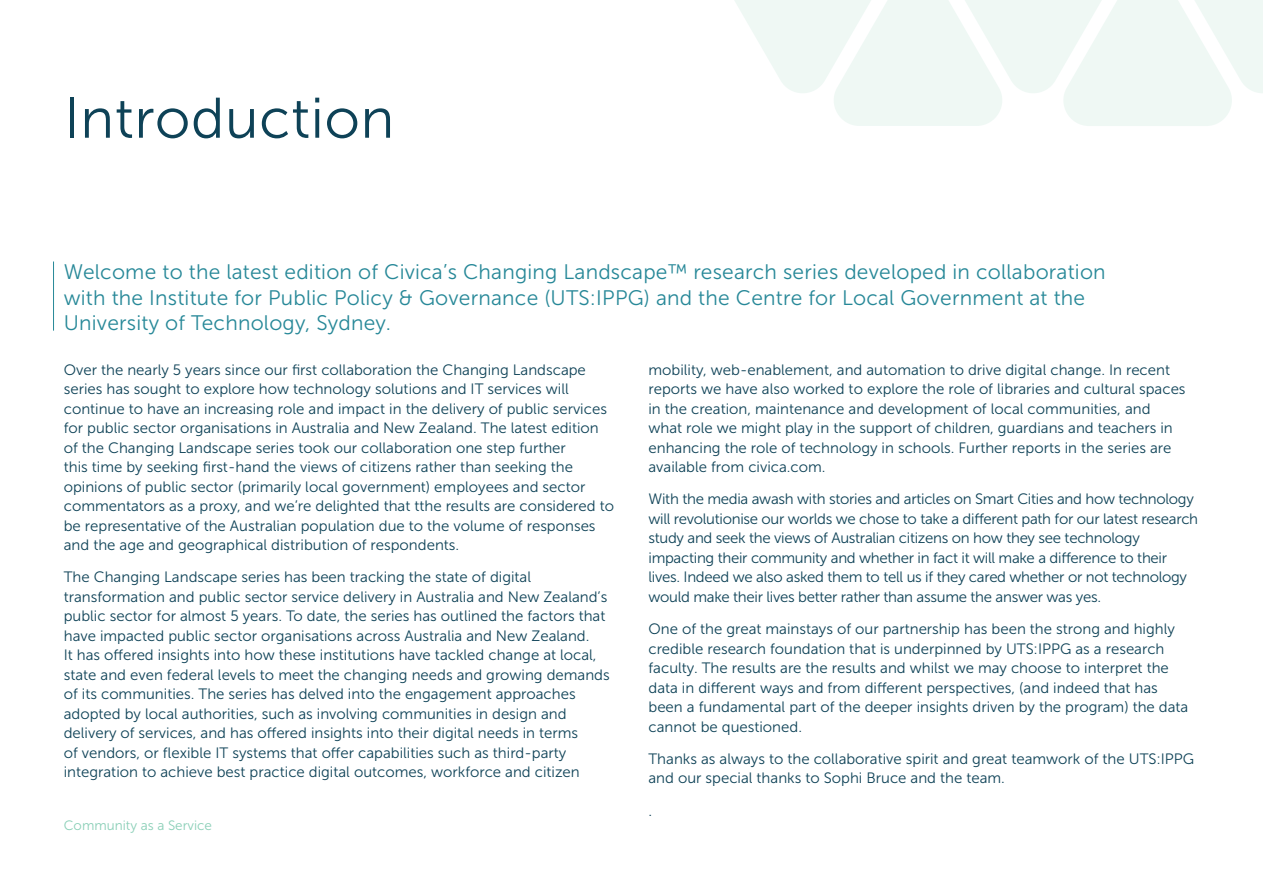
<style>
.page{position:relative;width:1263px;height:893px;background:#fff}
.page>*{position:absolute;margin:0;border:0;box-sizing:border-box;transform-origin:0 0}
.t1{font:57px "Museo Sans 300";letter-spacing:.01em;color:#0e4257}
.t2{font:21px/25.5px "Museo Sans 300";letter-spacing:.01em;color:#278898}
.t3{font:15px/19.5px "Museo Sans 300";color:#0e4257}
.t4{font:15px/19.5px "Museo Sans 300";letter-spacing:-.02em;color:#0e4257}
.t5{font:13.5px "Museo Sans 300";color:#8acfb7}
</style>
<div class="page">
<hr style="left:53px;top:261px;width:1px;height:70px;background:#278898">
<svg style="left:734px;top:0;width:529px;height:126px"></svg>
<h1 class="t1" style="left:64px;top:87px;width:332px">Introduction</h1>
<p class="t2" style="left:64px;top:259px;width:1043px">Welcome to the latest edition of Civica’s Changing Landscape™ research series developed in collaboration with the Institute for Public Policy &amp; Governance (UTS:IPPG) and the Centre for Local Government at the<br>University of Technology, Sydney.</p>
<p class="t3" style="left:64px;top:360px;width:552px">Over the nearly 5 years since our first collaboration the Changing Landscape series has sought to explore how technology solutions and IT services will continue to have an increasing role and impact in the delivery of public services for public sector organisations in Australia and New Zealand. The latest edition of the Changing Landscape series took our collaboration one step further<br>this time by seeking first-hand the views of citizens rather than seeking the opinions of public sector (primarily local government) employees and sector commentators as a proxy, and we’re delighted that tthe results are considered to be representative of the Australian population due to the volume of responses and the age and geographical distribution of respondents.</p>
<p class="t3" style="left:64px;top:568px;width:547px">The Changing Landscape series has been tracking the state of digital transformation and public sector service delivery in Australia and New Zealand’s public sector for almost 5 years. To date, the series has outlined the factors that have impacted public sector organisations across Australia and New Zealand.<br>It has offered insights into how these institutions have tackled change at local, state and even federal levels to meet the changing needs and growing demands of its communities. The series has delved into the engagement approaches adopted by local authorities, such as involving communities in design and delivery of services, and has offered insights into their digital needs in terms<br>of vendors, or flexible IT systems that offer capabilities such as third-party integration to achieve best practice digital outcomes, workforce and citizen</p>
<p class="t3" style="left:648px;top:360px;width:539px">mobility, web-enablement, and automation to drive digital change. In recent reports we have also worked to explore the role of libraries and cultural spaces in the creation, maintenance and development of local communities, and what role we might play in the support of children, guardians and teachers in enhancing the role of technology in schools. Further reports in the series are available from civica.com.</p>
<p class="t4" style="left:648px;top:490px;width:551px">With the media awash with stories and articles on Smart Cities and how technology will revolutionise our worlds we chose to take a different path for our latest research study and seek the views of Australian citizens on how they see technology impacting their community and whether in fact it will make a difference to their lives. Indeed we also asked them to tell us if they cared whether or not technology would make their lives better rather than assume the answer was yes.</p>
<p class="t3" style="left:648px;top:619px;width:541px">One of the great mainstays of our partnership has been the strong and highly credible research foundation that is underpinned by UTS:IPPG as a research faculty. The results are the results and whilst we may choose to interpret the data in different ways and from different perspectives, (and indeed that has been a fundamental part of the deeper insights driven by the program) the data cannot be questioned.</p>
<p class="t3" style="left:648px;top:749px;width:547px">Thanks as always to the collaborative spirit and great teamwork of the UTS:IPPG and our special thanks to Sophi Bruce and the team.</p>
<p class="t3" style="left:648px;top:801px;width:5px">.</p>
<p class="t5" style="left:64px;top:818px;width:150px">Community as a Service</p>
</div>
